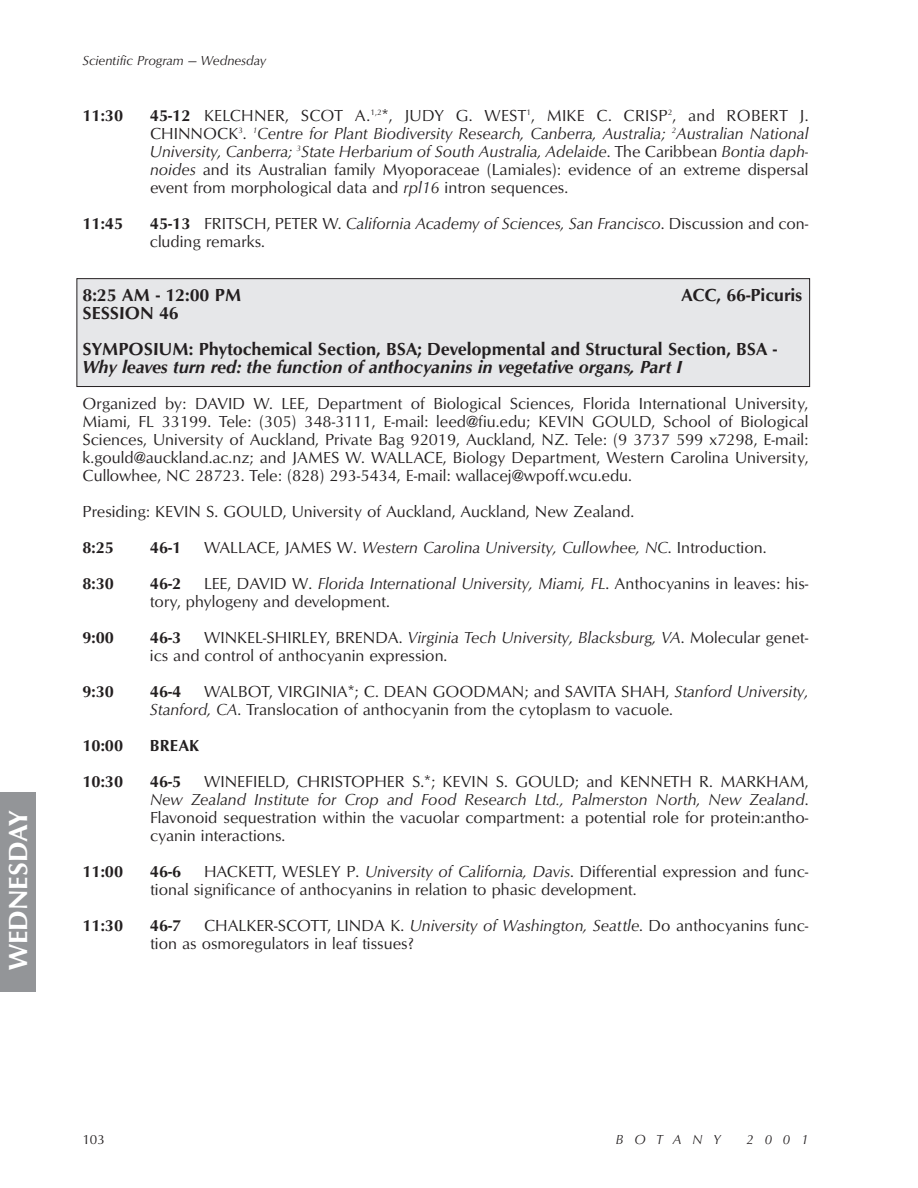
<style>
.page{position:relative;width:918px;height:1188px;background:#fff}
.page>*{position:absolute;margin:0;border:0;box-sizing:border-box;transform-origin:0 0}
.t1{font:27px "Optimum Bold DTC";letter-spacing:-.005em;color:#fff}
.t2{font:18px/36px "Optimum Bold DTC";letter-spacing:-.005em;color:#231f20}
.t3{font:18px "Optimum Bold Italic DTC";letter-spacing:-.005em;color:#231f20}
.t4{font:16.5px/18px "Optimum Roman DTC";color:#231f20}
.t5{font:16.5px/18px "Optimum Roman Italic DTC";color:#231f20}
.t6{font:16.5px "Optimum Bold DTC";color:#231f20}
.t7{font:13.5px "Optimum Roman Italic DTC";color:#231f20}
.t8{font:13.5px "Optimum Roman DTC";color:#231f20}
.s1{font-family:"Optimum Bold DTC"}
.s2{font-family:"Optimum Roman DTC"}
.s3{font-family:"Optimum Roman Italic DTC"}
</style>
<div class="page">
<div style="left:0;top:792px;width:35px;height:199px;background:#939598"></div>
<div style="left:77px;top:279px;width:733px;height:108px;background:#e6e7e9"></div>
<div style="left:76px;top:278px;width:734px;height:109px;border:1px solid #231f20"></div>
<h1 class="t1" style="left:8px;top:970px;width:161px;rotate:-90deg">WEDNESDAY</h1>
<p class="t7" style="left:82px;top:55px;width:185px">Scientific Program — Wednesday</p>
<p class="t6" style="left:82px;top:109px;width:42px">11:30</p>
<p class="t4" style="left:150px;top:108px;width:660px"><span class="s1">45-12</span> KELCHNER, SCOT A.<sup>1,2</sup>*, JUDY G. WEST<sup>1</sup>, MIKE C. CRISP<sup>2</sup>, and ROBERT J.</p>
<p class="t5" style="left:150px;top:126px;width:660px"><span class="s2">CHINNOCK</span><sup>3</sup><span class="s2">.</span> <sup>1</sup>Centre for Plant Biodiversity Research, Canberra, Australia; <sup>2</sup>Australian National<br>University, Canberra; <sup>3</sup>State Herbarium of South Australia, Adelaide<span class="s2">. The Caribbean</span> Bontia daph-</p>
<p class="t4" style="left:150px;top:162px;width:660px"><span class="s3">noides</span> and its Australian family Myoporaceae (Lamiales): evidence of an extreme dispersal event from morphological data and <span class="s3">rpl16</span> intron sequences.</p>
<p class="t6" style="left:82px;top:217px;width:42px">11:45</p>
<p class="t5" style="left:150px;top:216px;width:660px"><span class="s1">45-13</span> <span class="s2">FRITSCH, PETER W.</span> California Academy of Sciences, San Francisco<span class="s2">. Discussion and con-</span></p>
<p class="t4" style="left:150px;top:234px;width:117px">cluding remarks.</p>
<p class="t2" style="left:82px;top:278px;width:161px">8:25 AM - 12:00 PM</p>
<p class="t2" style="left:681px;top:278px;width:123px">ACC, 66-Picuris</p>
<p class="t2" style="left:82px;top:296px;width:696px">SESSION 46<br>SYMPOSIUM: Phytochemical Section, BSA; Developmental and Structural Section, BSA -</p>
<p class="t3" style="left:82px;top:360px;width:601px">Why leaves turn red: the function of anthocyanins in vegetative organs, Part I</p>
<p class="t4" style="left:82px;top:396px;width:728px;text-align:justify">Organized by: DAVID W. LEE, Department of Biological Sciences, Florida International University, Miami, FL 33199. Tele: (305) 348-3111, E-mail: leed@fiu.edu; KEVIN GOULD, School of Biological Sciences, University of Auckland, Private Bag 92019, Auckland, NZ. Tele: (9 3737 599 x7298, E-mail: k.gould@auckland.ac.nz; and JAMES W. WALLACE, Biology Department, Western Carolina University, Cullowhee, NC 28723. Tele: (828) 293-5434, E-mail: wallacej@wpoff.wcu.edu.</p>
<p class="t4" style="left:82px;top:504px;width:553px">Presiding: KEVIN S. GOULD, University of Auckland, Auckland, New Zealand.</p>
<p class="t6" style="left:82px;top:541px;width:33px">8:25</p>
<p class="t6" style="left:150px;top:541px;width:33px">46-1</p>
<p class="t5" style="left:204px;top:540px;width:564px"><span class="s2">WALLACE, JAMES W.</span> Western Carolina University, Cullowhee, NC<span class="s2">. Introduction.</span></p>
<p class="t6" style="left:82px;top:577px;width:33px">8:30</p>
<p class="t6" style="left:150px;top:577px;width:33px">46-2</p>
<p class="t5" style="left:204px;top:576px;width:606px"><span class="s2">LEE, DAVID W.</span> Florida International University, Miami, FL<span class="s2">. Anthocyanins in leaves: his-</span></p>
<p class="t4" style="left:150px;top:594px;width:242px">tory, phylogeny and development.</p>
<p class="t6" style="left:82px;top:631px;width:33px">9:00</p>
<p class="t6" style="left:150px;top:631px;width:33px">46-3</p>
<p class="t4" style="left:150px;top:630px;width:660px;text-indent:54px">WINKEL-SHIRLEY, BRENDA. <span class="s3">Virginia Tech University, Blacksburg, VA</span>. Molecular genet&shy;ics and control of anthocyanin expression.</p>
<p class="t4" style="left:150px;top:684px;width:660px;text-indent:54px">WALBOT, VIRGINIA*; C. DEAN GOODMAN; and SAVITA SHAH, <span class="s3">Stanford University,<br>Stanford, CA</span>. Translocation of anthocyanin from the cytoplasm to vacuole.</p>
<p class="t6" style="left:82px;top:685px;width:33px">9:30</p>
<p class="t6" style="left:150px;top:685px;width:33px">46-4</p>
<p class="t6" style="left:82px;top:739px;width:42px">10:00</p>
<p class="t6" style="left:150px;top:739px;width:51px">BREAK</p>
<p class="t6" style="left:82px;top:775px;width:42px">10:30</p>
<p class="t6" style="left:150px;top:775px;width:33px">46-5</p>
<p class="t4" style="left:204px;top:774px;width:606px">WINEFIELD, CHRISTOPHER S.*; KEVIN S. GOULD; and KENNETH R. MARKHAM,</p>
<p class="t5" style="left:150px;top:792px;width:660px">New Zealand Institute for Crop and Food Research Ltd., Palmerston North, New Zealand<span class="s2">.</span></p>
<p class="t4" style="left:150px;top:810px;width:660px">Flavonoid sequestration within the vacuolar compartment: a potential role for protein:antho&shy;cyanin interactions.</p>
<p class="t6" style="left:82px;top:865px;width:42px">11:00</p>
<p class="t6" style="left:150px;top:865px;width:33px">46-6</p>
<p class="t4" style="left:150px;top:864px;width:660px;text-indent:54px">HACKETT, WESLEY P. <span class="s3">University of California, Davis</span>. Differential expression and func&shy;tional significance of anthocyanins in relation to phasic development.</p>
<p class="t4" style="left:150px;top:918px;width:660px;text-indent:54px">CHALKER-SCOTT, LINDA K. <span class="s3">University of Washington, Seattle</span>. Do anthocyanins func&shy;tion as osmoregulators in leaf tissues?</p>
<p class="t6" style="left:82px;top:919px;width:42px">11:30</p>
<p class="t6" style="left:150px;top:919px;width:33px">46-7</p>
<p class="t8" style="left:82px;top:1135px;width:24px">103</p>
<p class="t7" style="left:616px;top:1135px;width:106px">BOTANY</p>
<p class="t7" style="left:747px;top:1135px;width:63px">2001</p>
</div>
